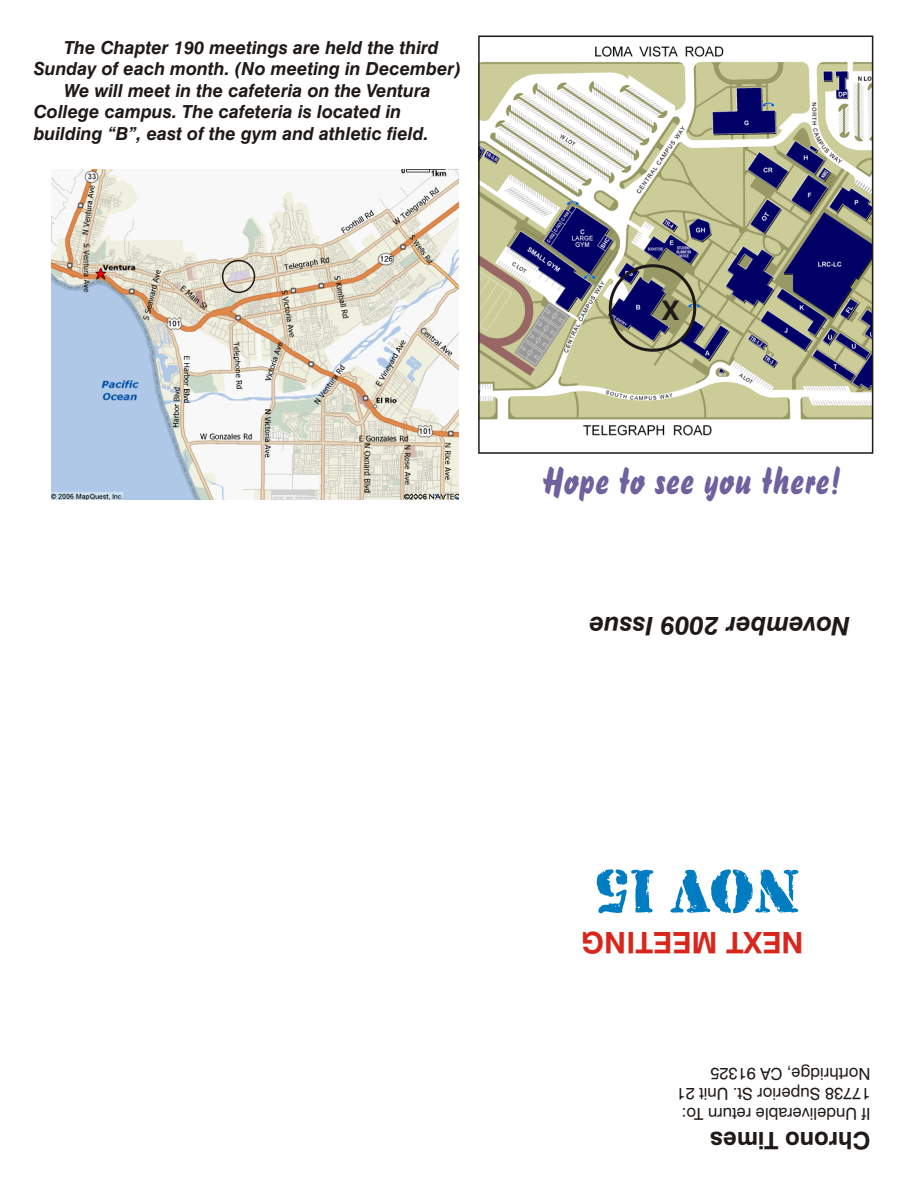
<style>
.page{position:relative;width:918px;height:1188px;background:#fff}
.page>*{position:absolute;margin:0;border:0;box-sizing:border-box;transform-origin:0 0}
.t1{font:64.2px "Rubber Stamp Let Plain";color:#007dc2}
.t2{font:38.7px "Brush 738 BT Regular A";color:#6e619e}
.t3{font:700 29.7px "Swiss 721 BT";color:#d9261c}
.t4{font:700 27px "Swiss 721 BT";color:#1f1a17}
.t5{font:italic 700 25.65px "Swiss 721 BT";color:#1f1a17}
.t6{font:700 24px "Swiss 721 BT";color:#1f1a17}
.t7{font:italic 700 18px "Swiss 721 BT";color:#1f1a17}
.t8{font:16.5px/19.8px "Swiss 721 BT";color:#1f1a17}
</style>
<div class="page">
<img style="left:481px;top:46px;width:389px;height:390px">
<div style="left:609px;top:264px;width:87px;height:88px;border:3px solid #1f1a17;border-radius:50%"></div>
<div style="left:478px;top:36px;width:395px;height:418px;border:2px solid #1f1a17"></div>
<img style="left:51px;top:170px;width:408px;height:330px">
<div style="left:222px;top:260px;width:33px;height:33px;border:2px solid #1f1a17;border-radius:50%"></div>
<p class="t7" style="left:64px;top:40px;width:376px">The Chapter 190 meetings are held the third</p>
<p class="t7" style="left:34px;top:62px;width:429px">Sunday of each month. (No meeting in December)</p>
<p class="t7" style="left:64px;top:83px;width:368px">We will meet in the cafeteria on the Ventura</p>
<p class="t7" style="left:34px;top:105px;width:369px">College campus. The cafeteria is located in</p>
<p class="t7" style="left:34px;top:126px;width:397px">building “B”, east of the gym and athletic field.</p>
<h3 class="t4" style="left:662px;top:300px;width:18px">X</h3>
<h2 class="t2" style="left:542px;top:465px;width:301px">Hope to see you there!</h2>
<h3 class="t5" style="left:850px;top:636px;width:263px;rotate:-180deg">November 2009 Issue</h3>
<h1 class="t1" style="left:799px;top:928px;width:206px;rotate:-180deg">nov 15</h1>
<h3 class="t3" style="left:804px;top:955px;width:224px;rotate:-180deg">NEXT MEETING</h3>
<p class="t8" style="left:870px;top:1122px;width:195px;rotate:-180deg">If Undeliverable return To:<br>17738 Superior St. Unit 21<br>Northridge, CA 91325</p>
<h3 class="t6" style="left:870px;top:1150px;width:162px;rotate:-180deg">Chrono Times</h3>
</div>
